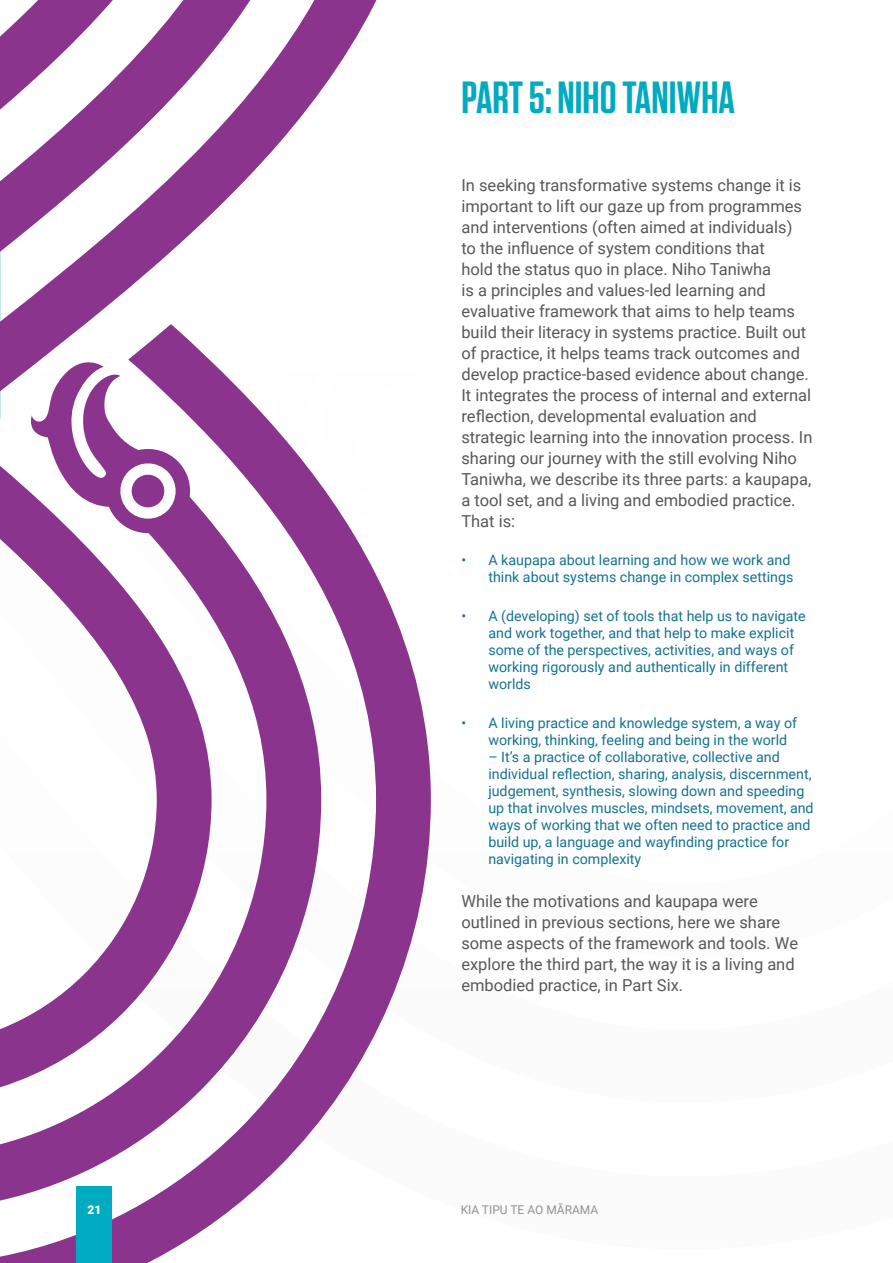
<style>
.page{position:relative;width:893px;height:1263px;background:#fff}
.page>*{position:absolute;margin:0;border:0;box-sizing:border-box;transform-origin:0 0}
.HEADING{font:600 45px "Tungsten";color:#00abc1}
.BODY{font:16.5px/21px "Roboto";color:#57585a}
.t1{font:14.25px/17.1px "Roboto";color:#137290}
.t2{font:12px "Roboto";color:#57585a}
.t3{font:900 12px "Roboto";color:#fff}
</style>
<div class="page">
<svg style="left:0;top:0;width:431px;height:1263px"></svg>
<svg style="left:0;top:0;width:321px;height:1200px"></svg>
<svg style="left:132px;top:473px;width:34px;height:36px"></svg>
<div style="left:77px;top:1186px;width:35px;height:77px;background:#00abc1"></div>
<p class="t3" style="left:87px;top:1201px;width:15px">21</p>
<p class="HEADING" style="left:461px;top:73px;width:275px">PART 5: NIHO TANIWHA</p>
<p class="BODY" style="left:461px;top:174px;width:353px">In seeking transformative systems change it is important to lift our gaze up from programmes and interventions (often aimed at individuals)<br>to the influence of system conditions that<br>hold the status quo in place. Niho Taniwha<br>is a principles and values-led learning and evaluative framework that aims to help teams build their literacy in systems practice. Built out of practice, it helps teams track outcomes and develop practice-based evidence about change.<br>It integrates the process of internal and external reflection, developmental evaluation and strategic learning into the innovation process. In sharing our journey with the still evolving Niho Taniwha, we describe its three parts: a kaupapa, a tool set, and a living and embodied practice.<br>That is:</p>
<p class="t1" style="left:461px;top:551px;width:333px;text-align:right">• A kaupapa about learning and how we work and think about systems change in complex settings</p>
<p class="t1" style="left:488px;top:607px;width:319px;text-indent:-27px">• A (developing) set of tools that help us to navigate and work together, and that help to make explicit some of the perspectives, activities, and ways of working rigorously and authentically in different worlds</p>
<p class="t1" style="left:488px;top:713px;width:310px;text-indent:-27px">• A living practice and knowledge system, a way of working, thinking, feeling and being in the world</p>
<p class="t1" style="left:488px;top:748px;width:327px">– It’s a practice of collaborative, collective and individual reflection, sharing, analysis, discernment, judgement, synthesis, slowing down and speeding up that involves muscles, mindsets, movement, and ways of working that we often need to practice and build up, a language and wayfinding practice for navigating in complexity</p>
<p class="BODY" style="left:461px;top:890px;width:338px">While the motivations and kaupapa were outlined in previous sections, here we share some aspects of the framework and tools. We explore the third part, the way it is a living and embodied practice, in Part Six.</p>
<p class="t2" style="left:461px;top:1201px;width:139px">KIA TIPU TE AO MĀRAMA</p>
</div>
